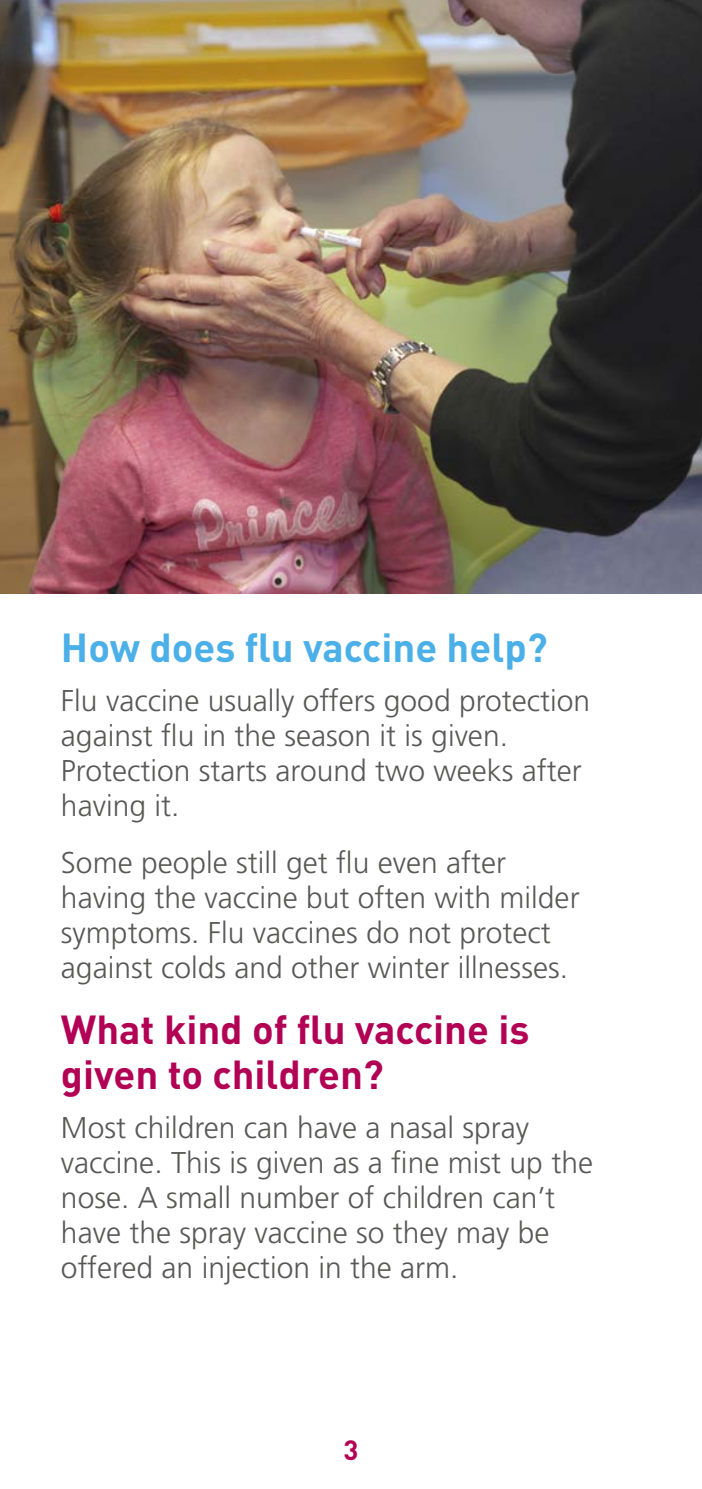
<style>
.page{position:relative;width:702px;height:1489px;background:#fff}
.page>*{position:absolute;margin:0;border:0;box-sizing:border-box;transform-origin:0 0}
.Sub_header_pink{font:700 40px/45px "DIN";color:#b20055}
.Sub_header_blue{font:700 40px "DIN";color:#4bafe8}
.Main_Text{font:300 30px/35px "Frutiger LT Std";color:#585857}
.t1{font:700 27.5px "DIN";color:#b20055}
</style>
<div class="page">
<img style="left:0;top:0;width:702px;height:593px">
<h2 class="Sub_header_blue" style="left:61px;top:621px;width:488px">How does flu vaccine help?</h2>
<p class="Main_Text" style="left:61px;top:683px;width:530px">Flu vaccine usually offers good protection against flu in the season it is given.<br>Protection starts around two weeks after having it.</p>
<p class="Main_Text" style="left:61px;top:845px;width:520px">Some people still get flu even after having the vaccine but often with milder symptoms. Flu vaccines do not protect against colds and other winter illnesses.</p>
<h2 class="Sub_header_pink" style="left:61px;top:1005px;width:470px">What kind of flu vaccine is given to children?</h2>
<p class="Main_Text" style="left:61px;top:1110px;width:533px">Most children can have a nasal spray vaccine. This is given as a fine mist up the nose. A small number of children can’t have the spray vaccine so they may be offered an injection in the arm.</p>
<p class="t1" style="left:343px;top:1432px;width:16px">3</p>
</div>
